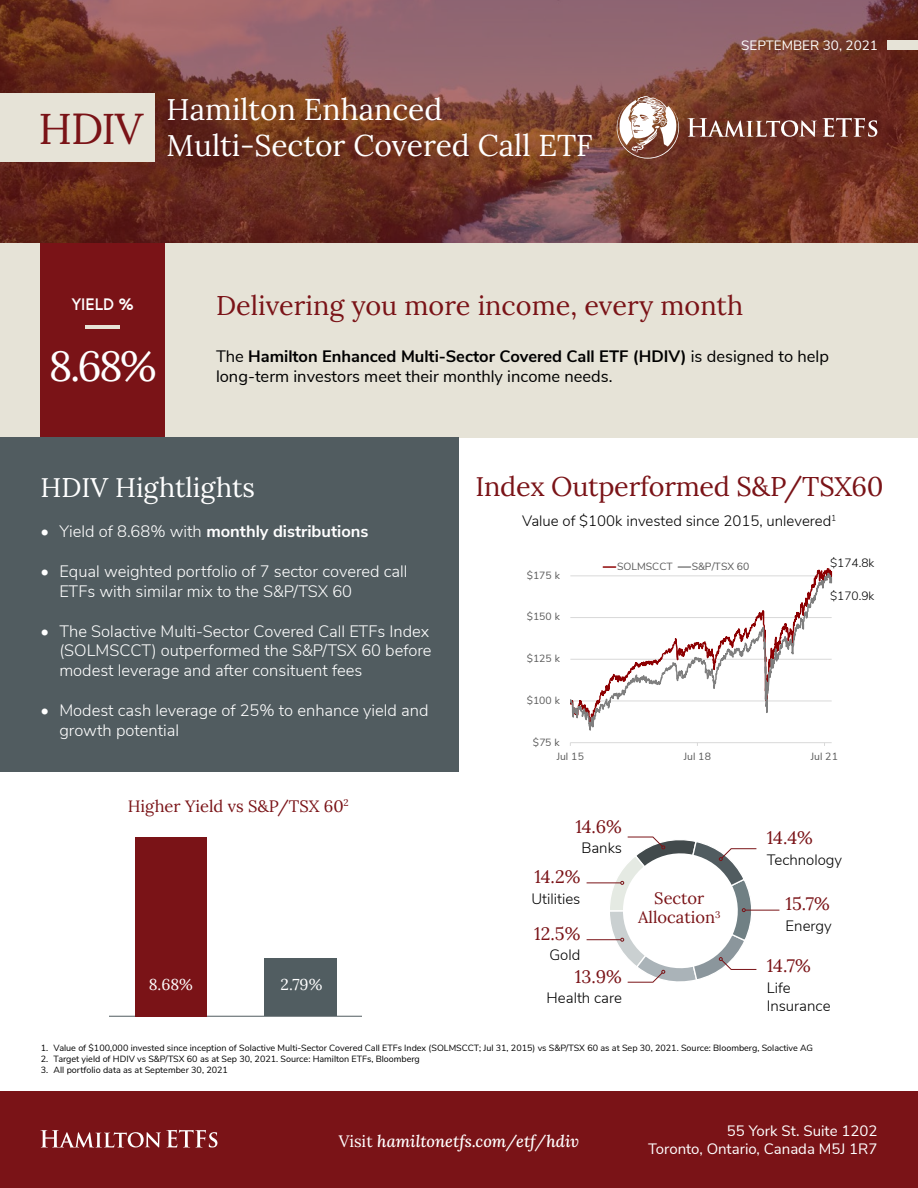
<style>
.page{position:relative;width:918px;height:1188px;background:#fff}
.page>*{position:absolute;margin:0;border:0;box-sizing:border-box;transform-origin:0 0}
.t1{font:43.35px "Lora";color:#7a1317}
.t2{font:42px "Lora";color:#fff}
.t3{font:30px/36px "Lora";color:#fff}
.t4{font:27px "Lora";letter-spacing:-.005em;color:#7a1317}
.t5{font:27px "Lora";color:#fff}
.t6{font:18px "Lora";color:#7a1317}
.t7{font:300 16.5px/19.8px "Nunito Sans";color:#fff}
.t8{font:700 16.5px "Nunito Sans";color:#000}
.t9{font:16.5px "Nunito Sans";color:#000}
.t10{font:16.5px/19.8px "Lora";color:#7a1317;text-align:center}
.t11{font:700 16.5px "Nunito Sans";color:#fff}
.t12{font:italic 500 16.5px "Lora";color:#fff}
.t13{font:700 16.5px "Omega CT";color:#fff}
.t14{font:15.75px "Lora";color:#fff}
.t15{font:300 15px/18px "Nunito Sans";color:#000}
.t16{font:15px/18px "Nunito Sans";color:#fff;text-align:right}
.t17{font:13.5px "Nunito Sans";color:#fff}
.t18{font:300 12px "Nunito Sans";color:#000}
.t19{font:10.5px "Nunito Sans";letter-spacing:.01em;color:#595959}
.t20{font:9px "Nunito Sans";color:#000}
.s1{font-weight:400}
.s2{font-weight:300}
.s3{font-weight:400;font-style:normal}
</style>
<div class="page">
<div style="left:0;top:243px;width:918px;height:194px;background:#e6e3d7"></div>
<svg style="left:0;top:0;width:918px;height:243px;background:#7a4239"></svg>
<div style="left:0;top:93px;width:154px;height:69px;background:#e6e3d7"></div>
<div style="left:40px;top:243px;width:125px;height:194px;background:#7a1317"></div>
<div style="left:0;top:437px;width:459px;height:335px;background:#515c60"></div>
<hr style="left:86px;top:325px;width:34px;height:4px;background:#e6e3d7">
<div style="left:887px;top:40px;width:31px;height:10px;background:#e6e3d7"></div>
<div style="left:0;top:1092px;width:918px;height:96px;background:#7a1317"></div>
<svg style="left:41px;top:1130px;width:176px;height:18px"></svg>
<svg style="left:687px;top:118px;width:130px;height:19px"></svg>
<svg style="left:823px;top:118px;width:54px;height:19px"></svg>
<svg style="left:617px;top:96px;width:62px;height:63px"></svg>
<hr style="left:109px;top:1016px;width:253px;height:1px;background:#515c60">
<div style="left:135px;top:837px;width:72px;height:179px;background:#7a1317"></div>
<div style="left:264px;top:958px;width:72px;height:58px;background:#515d61"></div>
<hr style="left:587px;top:883px;width:34px;height:1px;background:#7a1317">
<hr style="left:745px;top:910px;width:34px;height:1px;background:#7a1317">
<hr style="left:587px;top:939px;width:34px;height:1px;background:#7a1317">
<svg style="left:608px;top:836px;width:149px;height:147px"></svg>
<hr style="left:570px;top:742px;width:262px;height:1px;background:#d9d9d9">
<svg style="left:570px;top:566px;width:262px;height:165px"></svg>
<h1 class="t1" style="left:39px;top:95px;width:106px">HDIV</h1>
<h3 class="t3" style="left:167px;top:89px;width:428px">Hamilton Enhanced<br>Multi-Sector Covered Call ETF</h3>
<h3 class="t17" style="left:741px;top:36px;width:138px">SEPTEMBER 30, 2021</h3>
<h3 class="t13" style="left:72px;top:294px;width:64px">YIELD %</h3>
<h2 class="t2" style="left:49px;top:334px;width:109px">8.68%</h2>
<h3 class="t4" style="left:216px;top:285px;width:529px">Delivering you more income, every month</h3>
<h3 class="t8" style="left:216px;top:344px;width:614px"><span class="s1">The</span> Hamilton Enhanced Multi-Sector Covered Call ETF (HDIV) <span class="s1">is designed to help</span></h3>
<h3 class="t9" style="left:216px;top:364px;width:398px">long-term investors meet their monthly income needs.</h3>
<h3 class="t5" style="left:40px;top:467px;width:216px">HDIV Hightlights</h3>
<h3 class="t11" style="left:40px;top:519px;width:330px"><span class="s2">• Yield of 8.68% with</span> monthly distributions</h3>
<h3 class="t7" style="left:59px;top:560px;width:350px;text-indent:-19px">• Equal weighted portfolio of 7 sector covered call<br>ETFs with similar mix to the S&amp;P/TSX 60</h3>
<h3 class="t7" style="left:59px;top:620px;width:374px;text-indent:-19px">• The Solactive Multi-Sector Covered Call ETFs Index (SOLMSCCT) outperformed the S&amp;P/TSX 60 before modest leverage and after consituent fees</h3>
<h3 class="t7" style="left:59px;top:700px;width:371px;text-indent:-19px">• Modest cash leverage of 25% to enhance yield and growth potential</h3>
<h3 class="t10" style="left:128px;top:795px;width:222px">Higher Yield vs S&amp;P/TSX 60<sup>2</sup></h3>
<h3 class="t14" style="left:149px;top:972px;width:46px">8.68%</h3>
<h3 class="t14" style="left:281px;top:972px;width:43px">2.79%</h3>
<h3 class="t4" style="left:476px;top:466px;width:410px">Index Outperformed S&amp;P/TSX60</h3>
<h3 class="t15" style="left:522px;top:511px;width:316px">Value of $100k invested since 2015, unlevered<sup>1</sup></h3>
<p class="t19" style="left:527px;top:567px;width:35px">$175 k</p>
<p class="t19" style="left:527px;top:609px;width:35px">$150 k</p>
<p class="t19" style="left:527px;top:651px;width:35px">$125 k</p>
<p class="t19" style="left:527px;top:693px;width:35px">$100 k</p>
<p class="t19" style="left:533px;top:734px;width:28px">$75 k</p>
<p class="t19" style="left:617px;top:559px;width:57px">SOLMSCCT</p>
<p class="t19" style="left:692px;top:559px;width:59px">S&amp;P/TSX 60</p>
<h3 class="t18" style="left:830px;top:554px;width:46px">$174.8k</h3>
<h3 class="t18" style="left:830px;top:587px;width:46px">$170.9k</h3>
<p class="t19" style="left:557px;top:749px;width:29px">Jul 15</p>
<p class="t19" style="left:684px;top:749px;width:29px">Jul 18</p>
<p class="t19" style="left:811px;top:749px;width:29px">Jul 21</p>
<h3 class="t6" style="left:575px;top:812px;width:48px">14.6%</h3>
<h3 class="t6" style="left:534px;top:863px;width:48px">14.2%</h3>
<h3 class="t15" style="left:581px;top:838px;width:42px">Banks</h3>
<h3 class="t15" style="left:531px;top:889px;width:50px">Utilities</h3>
<h3 class="t6" style="left:534px;top:920px;width:48px">12.5%</h3>
<h3 class="t15" style="left:550px;top:945px;width:32px">Gold</h3>
<h3 class="t6" style="left:575px;top:963px;width:49px">13.9%</h3>
<h3 class="t15" style="left:547px;top:988px;width:77px">Health care</h3>
<h3 class="t10" style="left:638px;top:887px;width:84px">Sector<br>Allocation<sup>3</sup></h3>
<h3 class="t6" style="left:767px;top:824px;width:48px">14.4%</h3>
<h3 class="t15" style="left:767px;top:850px;width:77px">Technology</h3>
<h3 class="t6" style="left:786px;top:890px;width:46px">15.7%</h3>
<h3 class="t15" style="left:786px;top:916px;width:48px">Energy</h3>
<h3 class="t6" style="left:767px;top:952px;width:46px">14.7%</h3>
<h3 class="t15" style="left:767px;top:978px;width:65px">Life<br>Insurance</h3>
<p class="t20" style="left:41px;top:1042px;width:774px">1. Value of $100,000 invested since inception of Solactive Multi-Sector Covered Call ETFs Index (SOLMSCCT; Jul 31, 2015) vs S&amp;P/TSX 60 as at Sep 30, 2021. Source: Bloomberg, Solactive AG</p>
<p class="t20" style="left:41px;top:1052px;width:381px">2. Target yield of HDIV vs S&amp;P/TSX 60 as at Sep 30, 2021. Source: Hamilton ETFs, Bloomberg</p>
<p class="t20" style="left:41px;top:1063px;width:189px">3. All portfolio data as at September 30, 2021</p>
<h3 class="t12" style="left:339px;top:1130px;width:242px"><span class="s3">Visit</span> hamiltonetfs.com/etf/hdiv</h3>
<h3 class="t16" style="left:648px;top:1120px;width:231px">55 York St. Suite 1202<br>Toronto, Ontario, Canada M5J 1R7</h3>
</div>
